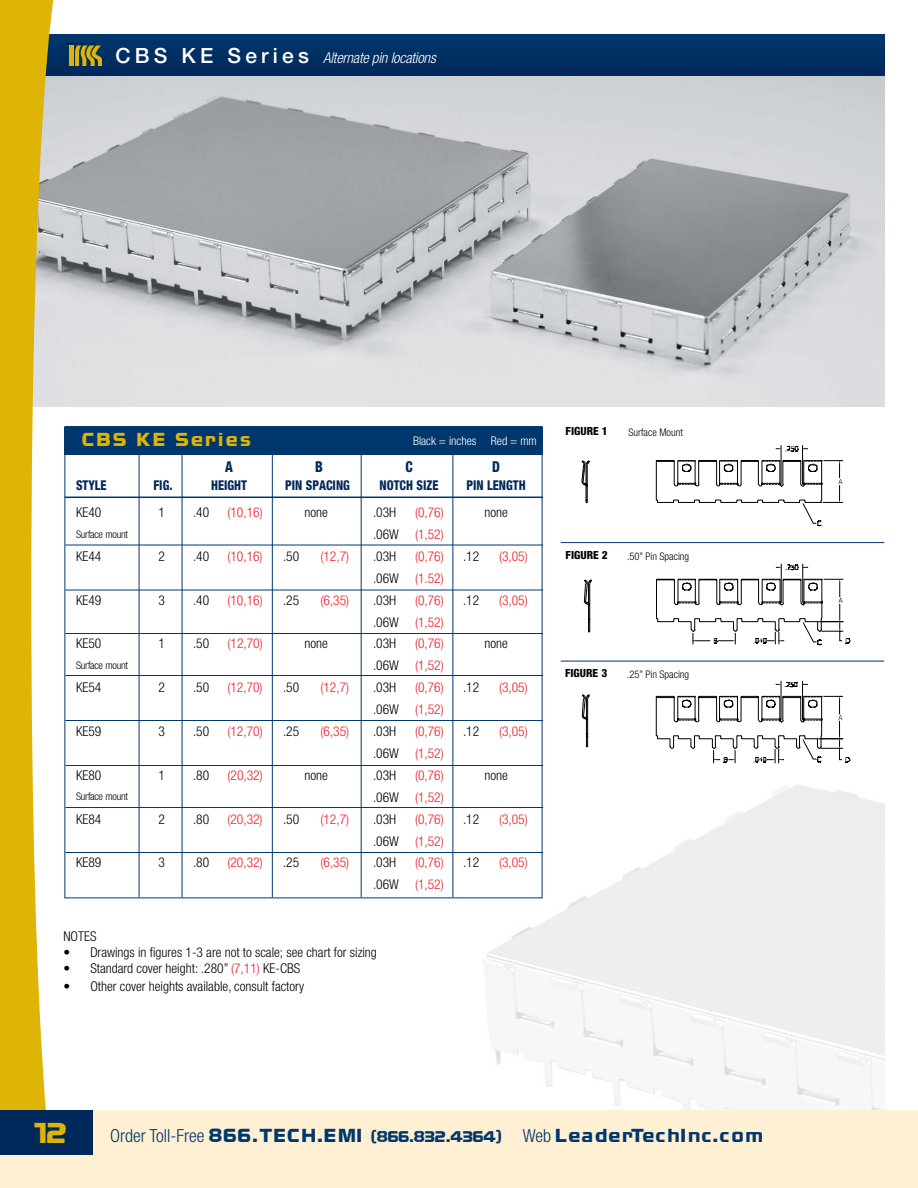
<style>
.page{position:relative;width:918px;height:1188px;background:#fff}
.page>*{position:absolute;margin:0;border:0;box-sizing:border-box;transform-origin:0 0}
.t1{font:39px "Nissan";color:#deb407}
.t2{font:25.5px "Nissan";letter-spacing:.05em;color:#00376d}
.t3{font:25.5px "Nissan";letter-spacing:.1em;color:#deb407}
.t4{font:italic 300 condensed 15px "Helvetica Neue";letter-spacing:-.015em;color:#fff}
.t5{font:800 condensed 15px "Helvetica Neue";color:#00295b;scale:.9 1}
.t6{font:300 condensed 13.5px "Helvetica Neue";color:#000}
.t7{font:300 condensed 13.5px "Helvetica Neue";color:#ed1d24}
.t8{font:800 condensed 13.5px "Helvetica Neue";color:#00295b;scale:.9 1}
.t9{font:300 condensed 12px "Helvetica Neue";color:#fff}
.t10{font:800 condensed 11.25px "Helvetica Neue";color:#000}
.t11{font:300 condensed 10.5px "Helvetica Neue";color:#000}
.t12{font:300 condensed 10.5px "Helvetica Neue";letter-spacing:-.02em;color:#000}
.s1{font-weight:500;font-style:normal;font-stretch:normal;font-size:21px}
.s2{color:#000}
.s3{color:#ed1d24}
.s4{font-family:"Helvetica Neue";font-weight:300;font-stretch:condensed;font-size:18px}
.s5{font-size:21px}
</style>
<div class="page">
<img style="left:474px;top:777px;width:410px;height:333px">
<div style="left:65px;top:427px;width:478px;height:27px;background:#00376d"></div>
<hr style="left:139px;top:454px;width:1px;height:443px;background:#00376d">
<hr style="left:182px;top:454px;width:1px;height:443px;background:#00376d">
<hr style="left:272px;top:454px;width:1px;height:443px;background:#00376d">
<hr style="left:361px;top:454px;width:1px;height:443px;background:#00376d">
<hr style="left:452px;top:454px;width:1px;height:443px;background:#00376d">
<hr style="left:65px;top:497px;width:478px;height:1px;background:#00376d">
<img style="left:54px;top:75px;width:830px;height:331px">
<hr style="left:65px;top:545px;width:478px;height:1px;background:#00376d">
<hr style="left:65px;top:590px;width:478px;height:1px;background:#00376d">
<hr style="left:65px;top:633px;width:478px;height:1px;background:#00376d">
<hr style="left:65px;top:675px;width:478px;height:1px;background:#00376d">
<hr style="left:65px;top:720px;width:478px;height:1px;background:#00376d">
<hr style="left:65px;top:765px;width:478px;height:1px;background:#00376d">
<hr style="left:65px;top:807px;width:478px;height:1px;background:#00376d">
<hr style="left:65px;top:852px;width:478px;height:1px;background:#00376d">
<hr style="left:561px;top:542px;width:323px;height:1px;background:#00376d">
<hr style="left:561px;top:661px;width:323px;height:1px;background:#00376d">
<svg style="left:581px;top:460px;width:10px;height:43px"></svg>
<svg style="left:655px;top:445px;width:188px;height:82px"></svg>
<svg style="left:656px;top:563px;width:194px;height:82px"></svg>
<svg style="left:584px;top:579px;width:8px;height:54px"></svg>
<svg style="left:655px;top:680px;width:195px;height:83px"></svg>
<svg style="left:582px;top:694px;width:8px;height:53px"></svg>
<div style="left:0;top:1110px;width:918px;height:78px;background:#fff0d3"></div>
<div style="left:0;top:34px;width:884px;height:41px;background:#003063"></div>
<svg style="left:0;top:0;width:54px;height:1110px;fill:#deb407"></svg>
<svg style="left:67px;top:43px;width:35px;height:23px"></svg>
<div style="left:0;top:1110px;width:93px;height:44px;background:#00295b"></div>
<p class="t4" style="left:115px;top:49px;width:322px"><span class="s1">C B S K E S e r i e s</span> Alternate pin locations</p>
<h2 class="t3" style="left:82px;top:430px;width:171px">CBS KE Series</h2>
<p class="t9" style="left:413px;top:434px;width:125px">Black = inches Red = mm</p>
<p class="t5" style="left:225px;top:457px;width:10px">A</p>
<p class="t5" style="left:315px;top:457px;width:10px">B</p>
<p class="t5" style="left:405px;top:457px;width:10px">C</p>
<p class="t5" style="left:492px;top:457px;width:10px">D</p>
<p class="t8" style="left:76px;top:477px;width:35px">STYLE</p>
<p class="t8" style="left:153px;top:477px;width:23px">FIG.</p>
<p class="t8" style="left:211px;top:477px;width:41px">HEIGHT</p>
<p class="t8" style="left:285px;top:477px;width:74px">PIN SPACING</p>
<p class="t8" style="left:380px;top:477px;width:67px">NOTCH SIZE</p>
<p class="t8" style="left:466px;top:477px;width:67px">PIN LENGTH</p>
<p class="t6" style="left:76px;top:505px;width:27px">KE40</p>
<p class="t6" style="left:159px;top:505px;width:8px">1</p>
<p class="t6" style="left:193px;top:505px;width:18px">.40</p>
<p class="t7" style="left:228px;top:505px;width:37px">(10,16)</p>
<p class="t6" style="left:304px;top:505px;width:25px">none</p>
<p class="t6" style="left:373px;top:505px;width:25px">.03H</p>
<p class="t7" style="left:415px;top:505px;width:30px">(0,76)</p>
<p class="t6" style="left:484px;top:505px;width:25px">none</p>
<p class="t12" style="left:76px;top:528px;width:54px">Surface mount</p>
<p class="t7" style="left:373px;top:526px;width:72px"><span class="s2">.06W</span> (1,52)</p>
<p class="t6" style="left:76px;top:548px;width:27px">KE44</p>
<p class="t6" style="left:159px;top:548px;width:8px">2</p>
<p class="t6" style="left:193px;top:548px;width:18px">.40</p>
<p class="t7" style="left:228px;top:548px;width:37px">(10,16)</p>
<p class="t6" style="left:283px;top:548px;width:18px">.50</p>
<p class="t7" style="left:321px;top:548px;width:30px">(12,7)</p>
<p class="t6" style="left:373px;top:548px;width:25px">.03H</p>
<p class="t7" style="left:415px;top:548px;width:30px">(0,76)</p>
<p class="t6" style="left:463px;top:548px;width:18px">.12</p>
<p class="t7" style="left:499px;top:548px;width:30px">(3,05)</p>
<p class="t7" style="left:373px;top:570px;width:72px"><span class="s2">.06W</span> (1.52)</p>
<p class="t6" style="left:76px;top:592px;width:27px">KE49</p>
<p class="t6" style="left:159px;top:592px;width:8px">3</p>
<p class="t6" style="left:193px;top:592px;width:18px">.40</p>
<p class="t7" style="left:228px;top:592px;width:37px">(10,16)</p>
<p class="t6" style="left:283px;top:592px;width:18px">.25</p>
<p class="t7" style="left:321px;top:592px;width:30px">(6,35)</p>
<p class="t6" style="left:373px;top:592px;width:25px">.03H</p>
<p class="t7" style="left:415px;top:592px;width:30px">(0,76)</p>
<p class="t6" style="left:463px;top:592px;width:18px">.12</p>
<p class="t7" style="left:499px;top:592px;width:30px">(3,05)</p>
<p class="t7" style="left:373px;top:614px;width:72px"><span class="s2">.06W</span> (1,52)</p>
<p class="t6" style="left:76px;top:636px;width:27px">KE50</p>
<p class="t6" style="left:159px;top:636px;width:8px">1</p>
<p class="t6" style="left:193px;top:636px;width:18px">.50</p>
<p class="t7" style="left:228px;top:636px;width:37px">(12,70)</p>
<p class="t6" style="left:304px;top:636px;width:25px">none</p>
<p class="t6" style="left:373px;top:636px;width:25px">.03H</p>
<p class="t7" style="left:415px;top:636px;width:30px">(0,76)</p>
<p class="t6" style="left:484px;top:636px;width:25px">none</p>
<p class="t12" style="left:76px;top:659px;width:54px">Surface mount</p>
<p class="t7" style="left:373px;top:658px;width:72px"><span class="s2">.06W</span> (1,52)</p>
<p class="t6" style="left:76px;top:680px;width:27px">KE54</p>
<p class="t6" style="left:159px;top:680px;width:8px">2</p>
<p class="t6" style="left:193px;top:680px;width:18px">.50</p>
<p class="t7" style="left:228px;top:680px;width:37px">(12,70)</p>
<p class="t6" style="left:283px;top:680px;width:18px">.50</p>
<p class="t7" style="left:321px;top:680px;width:30px">(12,7)</p>
<p class="t6" style="left:373px;top:680px;width:25px">.03H</p>
<p class="t7" style="left:415px;top:680px;width:30px">(0,76)</p>
<p class="t6" style="left:463px;top:680px;width:18px">.12</p>
<p class="t7" style="left:499px;top:680px;width:30px">(3,05)</p>
<p class="t7" style="left:373px;top:702px;width:72px"><span class="s2">.06W</span> (1,52)</p>
<p class="t6" style="left:76px;top:724px;width:27px">KE59</p>
<p class="t6" style="left:159px;top:724px;width:8px">3</p>
<p class="t6" style="left:193px;top:724px;width:18px">.50</p>
<p class="t7" style="left:228px;top:724px;width:37px">(12,70)</p>
<p class="t6" style="left:283px;top:724px;width:18px">.25</p>
<p class="t7" style="left:321px;top:724px;width:30px">(6,35)</p>
<p class="t6" style="left:373px;top:724px;width:25px">.03H</p>
<p class="t7" style="left:415px;top:724px;width:30px">(0,76)</p>
<p class="t6" style="left:463px;top:724px;width:18px">.12</p>
<p class="t7" style="left:499px;top:724px;width:30px">(3,05)</p>
<p class="t7" style="left:373px;top:745px;width:72px"><span class="s2">.06W</span> (1,52)</p>
<p class="t6" style="left:76px;top:767px;width:27px">KE80</p>
<p class="t6" style="left:159px;top:767px;width:8px">1</p>
<p class="t6" style="left:193px;top:767px;width:18px">.80</p>
<p class="t7" style="left:228px;top:767px;width:37px">(20,32)</p>
<p class="t6" style="left:304px;top:767px;width:25px">none</p>
<p class="t6" style="left:373px;top:767px;width:25px">.03H</p>
<p class="t7" style="left:415px;top:767px;width:30px">(0,76)</p>
<p class="t6" style="left:484px;top:767px;width:25px">none</p>
<p class="t12" style="left:76px;top:791px;width:54px">Surface mount</p>
<p class="t7" style="left:373px;top:789px;width:72px"><span class="s2">.06W</span> (1,52)</p>
<p class="t6" style="left:76px;top:811px;width:27px">KE84</p>
<p class="t6" style="left:159px;top:811px;width:8px">2</p>
<p class="t6" style="left:193px;top:811px;width:18px">.80</p>
<p class="t7" style="left:228px;top:811px;width:37px">(20,32)</p>
<p class="t6" style="left:283px;top:811px;width:18px">.50</p>
<p class="t7" style="left:321px;top:811px;width:30px">(12,7)</p>
<p class="t6" style="left:373px;top:811px;width:25px">.03H</p>
<p class="t7" style="left:415px;top:811px;width:30px">(0,76)</p>
<p class="t6" style="left:463px;top:811px;width:18px">.12</p>
<p class="t7" style="left:499px;top:811px;width:30px">(3,05)</p>
<p class="t7" style="left:373px;top:833px;width:72px"><span class="s2">.06W</span> (1,52)</p>
<p class="t6" style="left:76px;top:855px;width:27px">KE89</p>
<p class="t6" style="left:159px;top:855px;width:8px">3</p>
<p class="t6" style="left:193px;top:855px;width:18px">.80</p>
<p class="t7" style="left:228px;top:855px;width:37px">(20,32)</p>
<p class="t6" style="left:283px;top:855px;width:18px">.25</p>
<p class="t7" style="left:321px;top:855px;width:30px">(6,35)</p>
<p class="t6" style="left:373px;top:855px;width:25px">.03H</p>
<p class="t7" style="left:415px;top:855px;width:30px">(0,76)</p>
<p class="t6" style="left:463px;top:855px;width:18px">.12</p>
<p class="t7" style="left:499px;top:855px;width:30px">(3,05)</p>
<p class="t7" style="left:373px;top:877px;width:72px"><span class="s2">.06W</span> (1,52)</p>
<p class="t6" style="left:63px;top:929px;width:35px">NOTES</p>
<p class="t6" style="left:63px;top:945px;width:315px">• Drawings in figures 1-3 are not to scale; see chart for sizing</p>
<p class="t6" style="left:63px;top:961px;width:238px">• Standard cover height: .280” <span class="s3">(7,11)</span> KE-CBS</p>
<p class="t6" style="left:63px;top:979px;width:242px">• Other cover heights available, consult factory</p>
<p class="t10" style="left:566px;top:424px;width:44px">FIGURE 1</p>
<p class="t11" style="left:628px;top:426px;width:56px">Surface Mount</p>
<p class="t10" style="left:566px;top:549px;width:44px">FIGURE 2</p>
<p class="t11" style="left:627px;top:550px;width:64px">.50” Pin Spacing</p>
<p class="t10" style="left:565px;top:666px;width:44px">FIGURE 3</p>
<p class="t11" style="left:627px;top:668px;width:64px">.25” Pin Spacing</p>
<h1 class="t1" style="left:34px;top:1118px;width:34px">12</h1>
<h2 class="t2" style="left:110px;top:1126px;width:654px"><span class="s4">Order Toll-Free</span> 866.TECH.EMI <span class="s5">(866.832.4364)</span> <span class="s4">Web</span> LeaderTechInc.com</h2>
</div>
